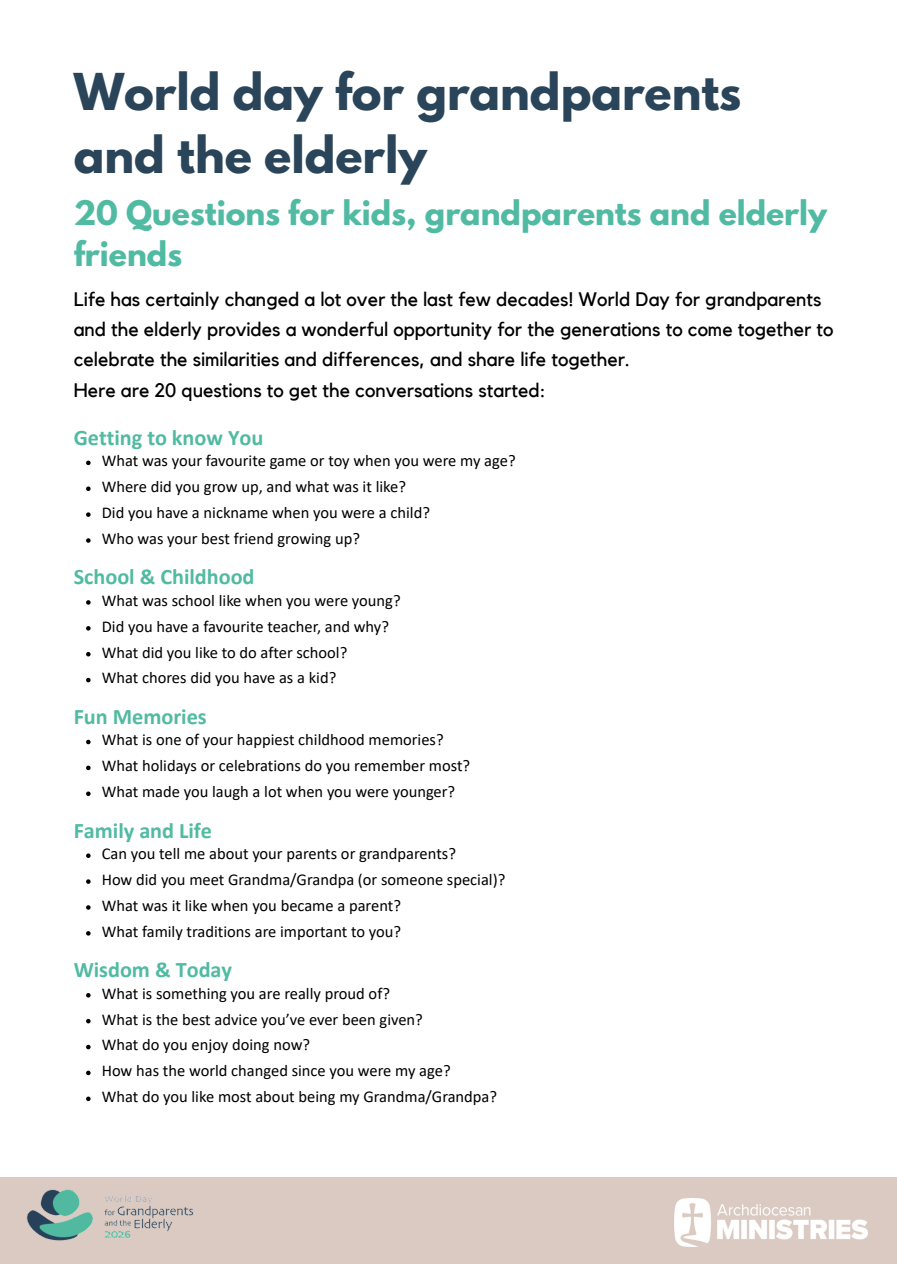
<style>
.page{position:relative;width:897px;height:1264px;background:#fff}
.page>*{position:absolute;margin:0;border:0;box-sizing:border-box;transform-origin:0 0}
.t1{font:700 45px/63px "League Spartan";color:#2a455a}
.t2{font:700 30px/41.5px "League Spartan";color:#51baa2}
.t3{font:700 22.2px "Calibri";color:#51baa2}
.t4{font:19.5px/30.3px "Kollektif";color:#000}
.t5{font:16.5px/25.8px "Calibri";color:#000}
</style>
<div class="page">
<div style="left:0;top:1177px;width:896px;height:86px;background:#dacac1"></div>
<img style="left:674px;top:1198px;width:193px;height:48px">
<img style="left:27px;top:1189px;width:167px;height:52px">
<svg style="left:86px;top:460px;width:5px;height:5px"></svg>
<svg style="left:86px;top:486px;width:5px;height:5px"></svg>
<svg style="left:86px;top:512px;width:5px;height:5px"></svg>
<svg style="left:86px;top:538px;width:5px;height:5px"></svg>
<svg style="left:86px;top:600px;width:5px;height:4px"></svg>
<svg style="left:86px;top:626px;width:5px;height:4px"></svg>
<svg style="left:86px;top:652px;width:5px;height:4px"></svg>
<svg style="left:86px;top:678px;width:5px;height:4px"></svg>
<svg style="left:86px;top:739px;width:5px;height:5px"></svg>
<svg style="left:86px;top:765px;width:5px;height:5px"></svg>
<svg style="left:86px;top:791px;width:5px;height:5px"></svg>
<svg style="left:86px;top:853px;width:5px;height:5px"></svg>
<svg style="left:86px;top:879px;width:5px;height:4px"></svg>
<svg style="left:86px;top:905px;width:5px;height:4px"></svg>
<svg style="left:86px;top:931px;width:5px;height:4px"></svg>
<svg style="left:86px;top:993px;width:5px;height:4px"></svg>
<svg style="left:86px;top:1018px;width:5px;height:5px"></svg>
<svg style="left:86px;top:1044px;width:5px;height:5px"></svg>
<svg style="left:86px;top:1070px;width:5px;height:5px"></svg>
<svg style="left:86px;top:1096px;width:5px;height:5px"></svg>
<h1 class="t1" style="left:74px;top:66px;width:669px">World day for grandparents and the elderly</h1>
<h2 class="t2" style="left:74px;top:196px;width:755px">20 Questions for kids, grandparents and elderly friends</h2>
<p class="t4" style="left:74px;top:284px;width:761px">Life has certainly changed a lot over the last few decades! World Day for grandparents and the elderly provides a wonderful opportunity for the generations to come together to celebrate the similarities and differences, and share life together.<br>Here are 20 questions to get the conversations started:</p>
<h3 class="t3" style="left:74px;top:428px;width:191px">Getting to know You</h3>
<p class="t5" style="left:102px;top:449px;width:415px">What was your favourite game or toy when you were my age?<br>Where did you grow up, and what was it like?<br>Did you have a nickname when you were a child?<br>Who was your best friend growing up?</p>
<h3 class="t3" style="left:74px;top:567px;width:182px">School &amp; Childhood</h3>
<p class="t5" style="left:102px;top:589px;width:300px">What was school like when you were young?<br>Did you have a favourite teacher, and why?<br>What did you like to do after school?<br>What chores did you have as a kid?</p>
<h3 class="t3" style="left:74px;top:707px;width:134px">Fun Memories</h3>
<p class="t5" style="left:102px;top:728px;width:370px">What is one of your happiest childhood memories?<br>What holidays or celebrations do you remember most?<br>What made you laugh a lot when you were younger?</p>
<h3 class="t3" style="left:74px;top:821px;width:140px">Family and Life</h3>
<p class="t5" style="left:102px;top:842px;width:405px">Can you tell me about your parents or grandparents?<br>How did you meet Grandma/Grandpa (or someone special)?<br>What was it like when you became a parent?<br>What family traditions are important to you?</p>
<h3 class="t3" style="left:74px;top:960px;width:160px">Wisdom &amp; Today</h3>
<p class="t5" style="left:102px;top:981px;width:397px">What is something you are really proud of?<br>What is the best advice you’ve ever been given?<br>What do you enjoy doing now?<br>How has the world changed since you were my age?<br>What do you like most about being my Grandma/Grandpa?</p>
</div>
